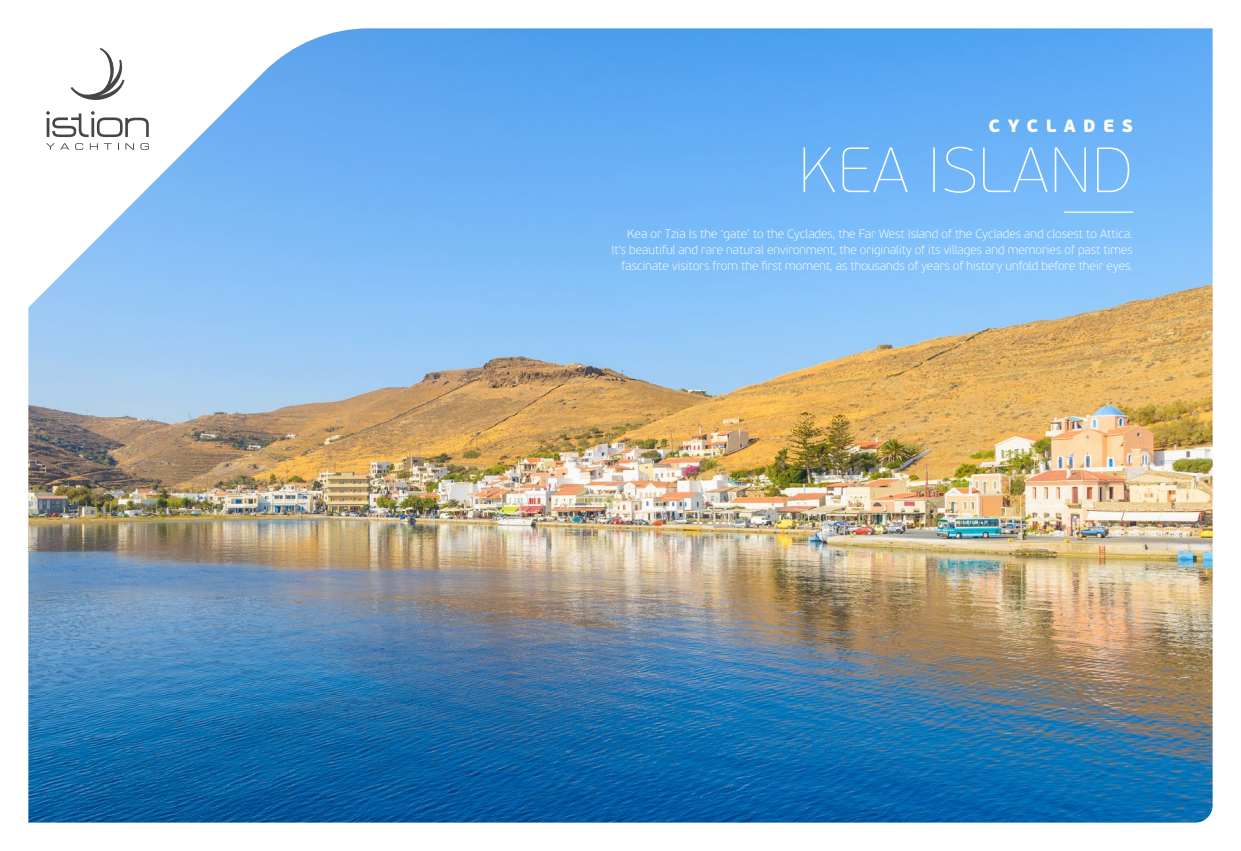
<style>
.page{position:relative;width:1241px;height:851px;background:#fff}
.page>*{position:absolute;margin:0;border:0;box-sizing:border-box;transform-origin:0 0}
.t1{font:63.75px "PF Beau Sans Pro X Thin";letter-spacing:.025em;color:#fff}
.t2{font:900 17.75px "PF Beau Sans Pro";letter-spacing:.42em;color:#fff}
.t3{font:100 12.25px/16.2px "PF Beau Sans Pro";color:#fff;text-align:right}
</style>
<div class="page">
<img style="left:28px;top:28px;width:1184px;height:794px">
<hr style="left:1064px;top:211px;width:68px;height:2px;background:#fff">
<svg style="left:70px;top:48px;width:56px;height:53px"></svg>
<svg style="left:46px;top:111px;width:103px;height:26px"></svg>
<svg style="left:46px;top:143px;width:23px;height:7px"></svg>
<svg style="left:75px;top:143px;width:8px;height:7px"></svg>
<svg style="left:90px;top:143px;width:8px;height:7px"></svg>
<svg style="left:104px;top:143px;width:8px;height:7px"></svg>
<svg style="left:125px;top:143px;width:9px;height:7px"></svg>
<svg style="left:140px;top:143px;width:9px;height:7px"></svg>
<h2 class="t2" style="left:988px;top:114px;width:146px">CYCLADES</h2>
<h1 class="t1" style="left:798px;top:134px;width:335px">KEA ISLAND</h1>
<p class="t3" style="left:611px;top:225px;width:523px">Kea or Tzia Is the ‘gate’ to the Cyclades, the Far West Island of the Cyclades and closest to Attica.<br>It’s beautiful and rare natural environment, the originality of its villages and memories of past times fascinate visitors from the first moment, as thousands of years of history unfold before their eyes.</p>
</div>
